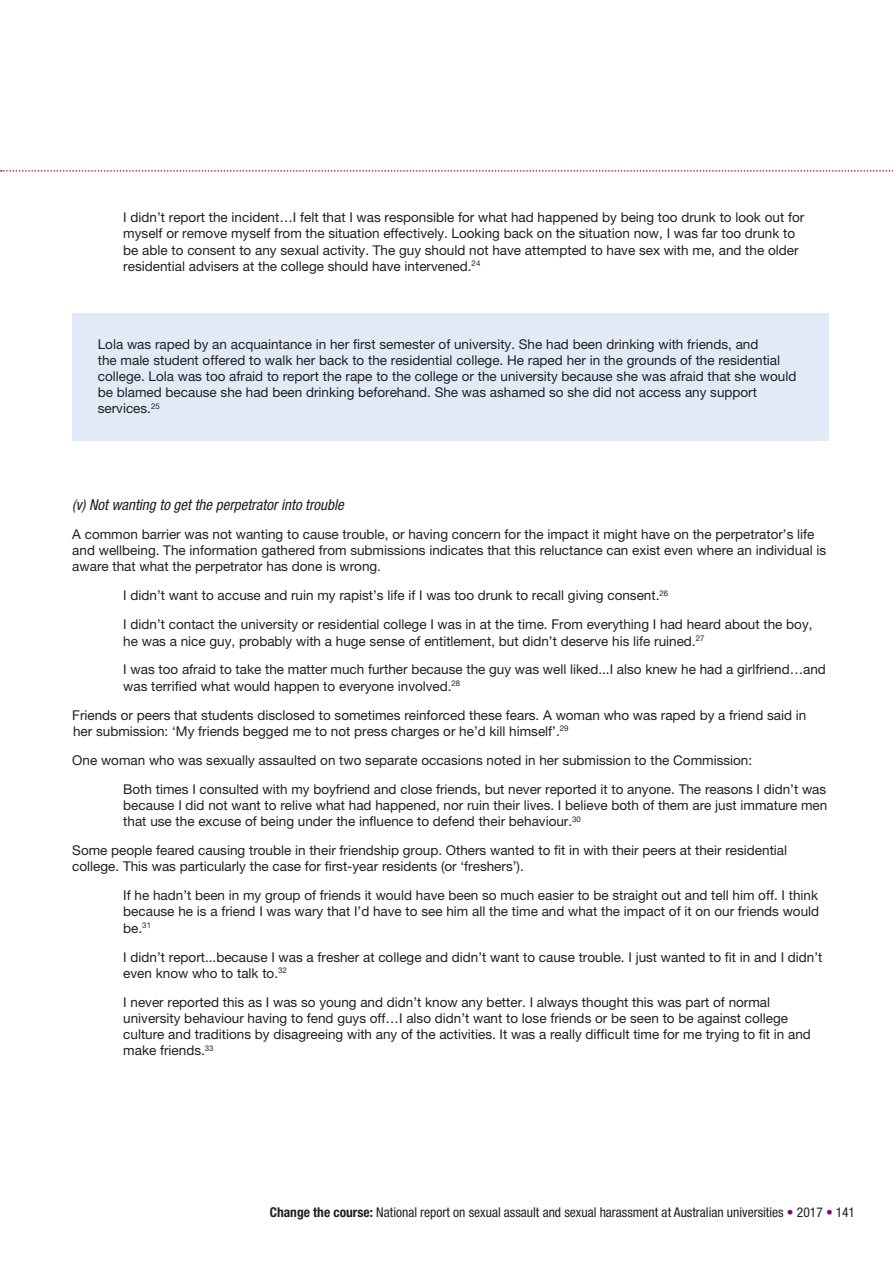
<style>
.page{position:relative;width:893px;height:1263px;background:#fff}
.page>*{position:absolute;margin:0;border:0;box-sizing:border-box;transform-origin:0 0}
.t1{font:italic condensed 15px "Helvetica Neue LT Pro";color:#231f20}
.Quote__3{font:13.5px/16.2px "Helvetica Neue LT Pro";color:#231f20}
.Table_Text{font:13.5px/16.2px "Helvetica Neue LT Pro";color:#231f20}
.t2{font:condensed 13.5px "Helvetica Neue LT Pro";color:#231f20}
.s1{font-weight:700}
.s2{color:#850a70}
</style>
<div class="page">
<svg style="left:1px;top:170px;width:892px;height:2px"></svg>
<div style="left:72px;top:313px;width:756px;height:128px;background:#e1ebf7"></div>
<p class="Quote__3" style="left:123px;top:209px;width:682px">I didn’t report the incident…I felt that I was responsible for what had happened by being too drunk to look out for myself or remove myself from the situation effectively. Looking back on the situation now, I was far too drunk to be able to consent to any sexual activity. The guy should not have attempted to have sex with me, and the older residential advisers at the college should have intervened.<sup>24</sup></p>
<p class="Table_Text" style="left:98px;top:335px;width:700px">Lola was raped by an acquaintance in her first semester of university. She had been drinking with friends, and<br>the male student offered to walk her back to the residential college. He raped her in the grounds of the residential college. Lola was too afraid to report the rape to the college or the university because she was afraid that she would be blamed because she had been drinking beforehand. She was ashamed so she did not access any support services.<sup>25</sup></p>
<p class="t1" style="left:72px;top:496px;width:273px">(v) Not wanting to get the perpetrator into trouble</p>
<p class="Table_Text" style="left:72px;top:526px;width:755px">A common barrier was not wanting to cause trouble, or having concern for the impact it might have on the perpetrator’s life and wellbeing. The information gathered from submissions indicates that this reluctance can exist even where an individual is aware that what the perpetrator has done is wrong.</p>
<p class="Quote__3" style="left:123px;top:587px;width:546px">I didn’t want to accuse and ruin my rapist’s life if I was too drunk to recall giving consent.<sup>26</sup></p>
<p class="Quote__3" style="left:123px;top:616px;width:691px">I didn’t contact the university or residential college I was in at the time. From everything I had heard about the boy, he was a nice guy, probably with a huge sense of entitlement, but didn’t deserve his life ruined.<sup>27</sup></p>
<p class="Quote__3" style="left:123px;top:661px;width:704px">I was too afraid to take the matter much further because the guy was well liked...I also knew he had a girlfriend…and was terrified what would happen to everyone involved.<sup>28</sup></p>
<p class="Table_Text" style="left:72px;top:706px;width:736px">Friends or peers that students disclosed to sometimes reinforced these fears. A woman who was raped by a friend said in her submission: ‘My friends begged me to not press charges or he’d kill himself’.<sup>29</sup></p>
<p class="Table_Text" style="left:72px;top:752px;width:681px">One woman who was sexually assaulted on two separate occasions noted in her submission to the Commission:</p>
<p class="Quote__3" style="left:123px;top:781px;width:705px;text-align:justify">Both times I consulted with my boyfriend and close friends, but never reported it to anyone. The reasons I didn’t was because I did not want to relive what had happened, nor ruin their lives. I believe both of them are just immature men that use the excuse of being under the influence to defend their behaviour.<sup>30</sup></p>
<p class="Table_Text" style="left:72px;top:842px;width:716px">Some people feared causing trouble in their friendship group. Others wanted to fit in with their peers at their residential college. This was particularly the case for first-year residents (or ‘freshers’).</p>
<p class="Quote__3" style="left:123px;top:887px;width:697px;text-align:justify">If he hadn’t been in my group of friends it would have been so much easier to be straight out and tell him off. I think because he is a friend I was wary that I’d have to see him all the time and what the impact of it on our friends would be.<sup>31</sup></p>
<p class="Quote__3" style="left:123px;top:948px;width:701px">I didn’t report...because I was a fresher at college and didn’t want to cause trouble. I just wanted to fit in and I didn’t even know who to talk to.<sup>32</sup></p>
<p class="Quote__3" style="left:123px;top:994px;width:689px">I never reported this as I was so young and didn’t know any better. I always thought this was part of normal university behaviour having to fend guys off…I also didn’t want to lose friends or be seen to be against college culture and traditions by disagreeing with any of the activities. It was a really difficult time for me trying to fit in and make friends.<sup>33</sup></p>
<p class="t2" style="left:270px;top:1204px;width:587px"><span class="s1">Change the course:</span> National report on sexual assault and sexual harassment at Australian universities <span class="s2">•</span> 2017 <span class="s2">•</span> 141</p>
</div>
